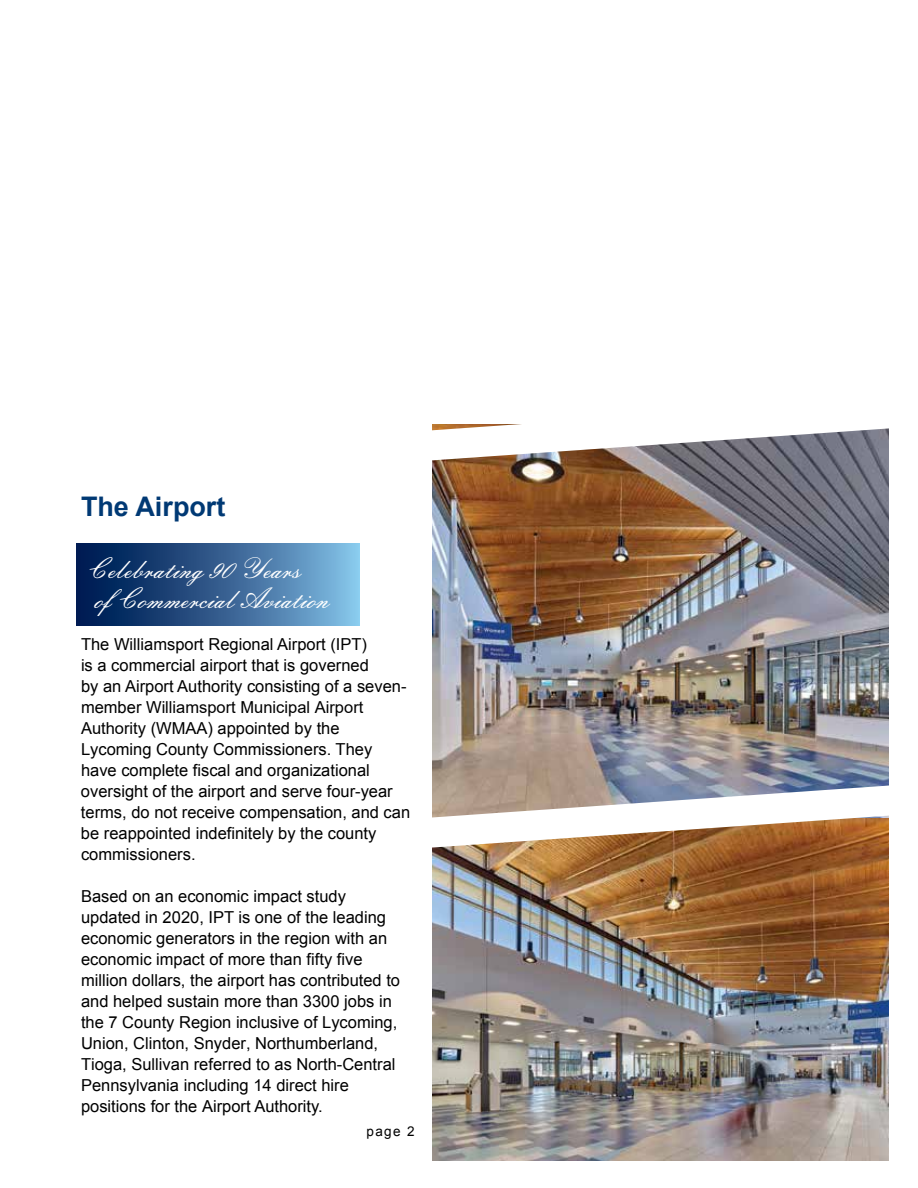
<style>
.page{position:relative;width:918px;height:1188px;background:#fff}
.page>*{position:absolute;margin:0;border:0;box-sizing:border-box;transform-origin:0 0}
.t1{font:28.5px/30px "Embassy BT";color:#fff}
.t2{font:700 27px "Arial";color:#003974}
.t3{font:16.5px/21px "Arial";color:#000}
.t4{font:13.5px "Arial";color:#000}
</style>
<div class="page">
<div style="left:77px;top:544px;width:283px;height:82px;background:linear-gradient(to right,#000d46,#81bbe2)"></div>
<img style="left:432px;top:506px;width:457px;height:255px">
<svg style="left:432px;top:424px;width:457px;height:82px"></svg>
<img style="left:432px;top:887px;width:457px;height:274px">
<img style="left:432px;top:761px;width:457px;height:126px">
<h2 class="t2" style="left:81px;top:488px;width:146px">The Airport</h2>
<h1 class="t1" style="left:88px;top:554px;width:243px">Celebrating 90 Years ofCommercial Aviation</h1>
<p class="t3" style="left:81px;top:634px;width:331px">The Williamsport Regional Airport (IPT)<br>is a commercial airport that is governed<br>by an Airport Authority consisting of a seven&shy;member Williamsport Municipal Airport Authority (WMAA) appointed by the Lycoming County Commissioners. They have complete fiscal and organizational oversight of the airport and serve four-year terms, do not receive compensation, and can be reappointed indefinitely by the county commissioners.</p>
<p class="t3" style="left:81px;top:886px;width:321px">Based on an economic impact study updated in 2020, IPT is one of the leading economic generators in the region with an economic impact of more than fifty five million dollars, the airport has contributed to and helped sustain more than 3300 jobs in the 7 County Region inclusive of Lycoming, Union, Clinton, Snyder, Northumberland, Tioga, Sullivan referred to as North-Central Pennsylvania including 14 direct hire positions for the Airport Authority.</p>
<p class="t4" style="left:366px;top:1123px;width:50px">page 2</p>
</div>
